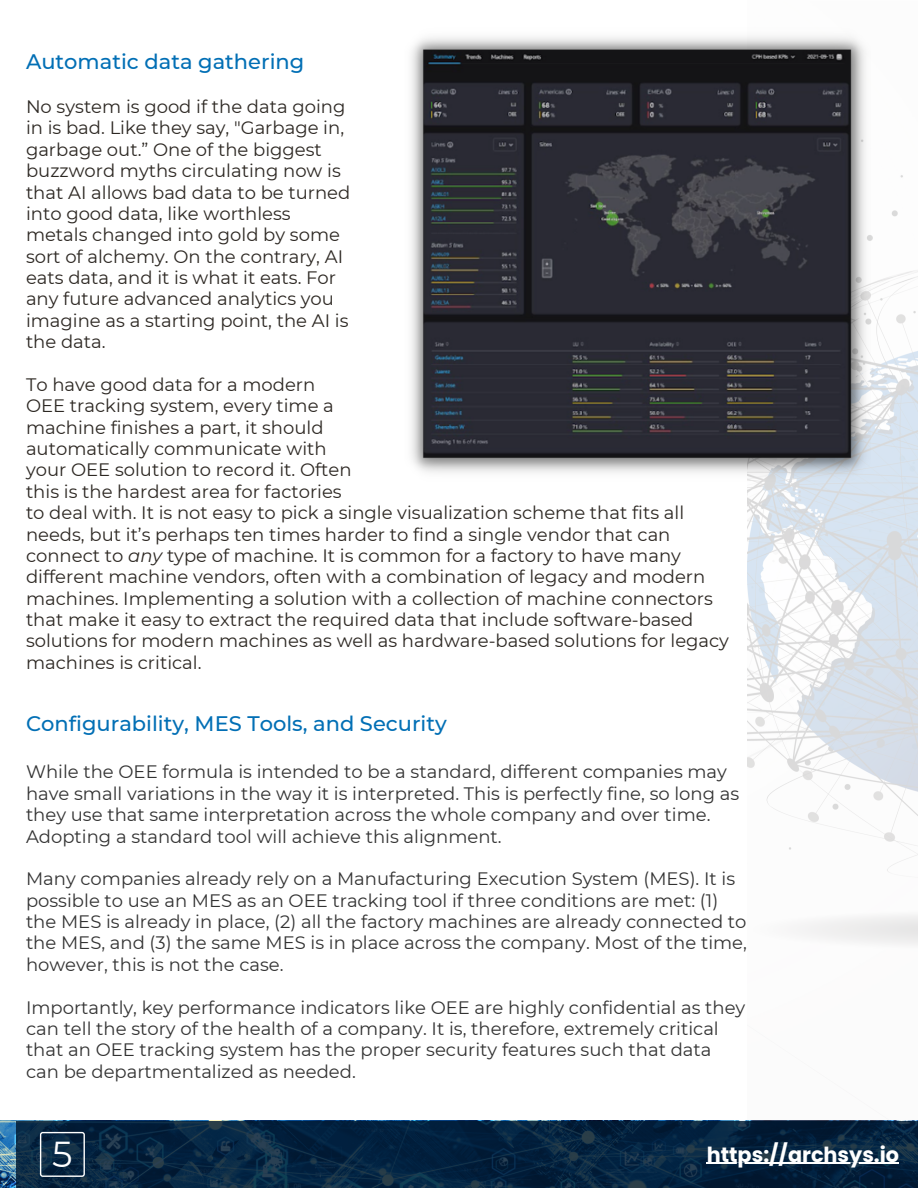
<style>
.page{position:relative;width:918px;height:1188px;background:#fff}
.page>*{position:absolute;margin:0;border:0;box-sizing:border-box;transform-origin:0 0}
.t1{font:36px "Montserrat";color:#fff}
.t2{font:500 21px "Montserrat";color:#026fb5}
.t3{font:700 20.85px "Poppins";color:#fff}
.t4{font:18px/21.3px "Montserrat";color:#2d2823}
.t5{font:18px/21.3px "Montserrat";color:#333}
.s1{font-style:italic}
</style>
<div class="page">
<svg style="left:16px;top:1121px;width:902px;height:67px;background:#072540"></svg>
<img style="left:748px;top:175px;width:170px;height:946px">
<img style="left:411px;top:36px;width:460px;height:445px">
<hr style="left:707px;top:1163px;width:192px;height:1px;background:#fff">
<svg style="left:40px;top:1132px;width:45px;height:45px;background:#254057"></svg>
<p class="t2" style="left:26px;top:49px;width:280px">Automatic data gathering</p>
<p class="t4" style="left:26px;top:96px;width:326px">No system is good if the data going in is bad. Like they say, "Garbage in, garbage out.” One of the biggest buzzword myths circulating now is that AI allows bad data to be turned into good data, like worthless metals changed into gold by some sort of alchemy. On the contrary, AI eats data, and it is what it eats. For any future advanced analytics you imagine as a starting point, the AI is the data.</p>
<p class="t4" style="left:26px;top:374px;width:327px">To have good data for a modern OEE tracking system, every time a machine finishes a part, it should automatically communicate with your OEE solution to record it. Often this is the hardest area for factories</p>
<p class="t4" style="left:26px;top:502px;width:705px">to deal with. It is not easy to pick a single visualization scheme that fits all needs, but it’s perhaps ten times harder to find a single vendor that can connect to <span class="s1">any</span> type of machine. It is common for a factory to have many different machine vendors, often with a combination of legacy and modern machines. Implementing a solution with a collection of machine connectors that make it easy to extract the required data that include software-based solutions for modern machines as well as hardware-based solutions for legacy machines is critical.</p>
<p class="t2" style="left:26px;top:711px;width:422px">Configurability, MES Tools, and Security</p>
<p class="t5" style="left:26px;top:761px;width:715px">While the OEE formula is intended to be a standard, different companies may have small variations in the way it is interpreted. This is perfectly fine, so long as they use that same interpretation across the whole company and over time.<br>Adopting a standard tool will achieve this alignment.</p>
<p class="t5" style="left:26px;top:868px;width:722px">Many companies already rely on a Manufacturing Execution System (MES). It is possible to use an MES as an OEE tracking tool if three conditions are met: (1) the MES is already in place, (2) all the factory machines are already connected to the MES, and (3) the same MES is in place across the company. Most of the time, however, this is not the case.</p>
<p class="t5" style="left:26px;top:996px;width:721px">Importantly, key performance indicators like OEE are highly confidential as they can tell the story of the health of a company. It is, therefore, extremely critical that an OEE tracking system has the proper security features such that data can be departmentalized as needed.</p>
<h1 class="t1" style="left:52px;top:1132px;width:22px">5</h1>
<p class="t3" style="left:707px;top:1140px;width:194px">https://archsys.io</p>
</div>
